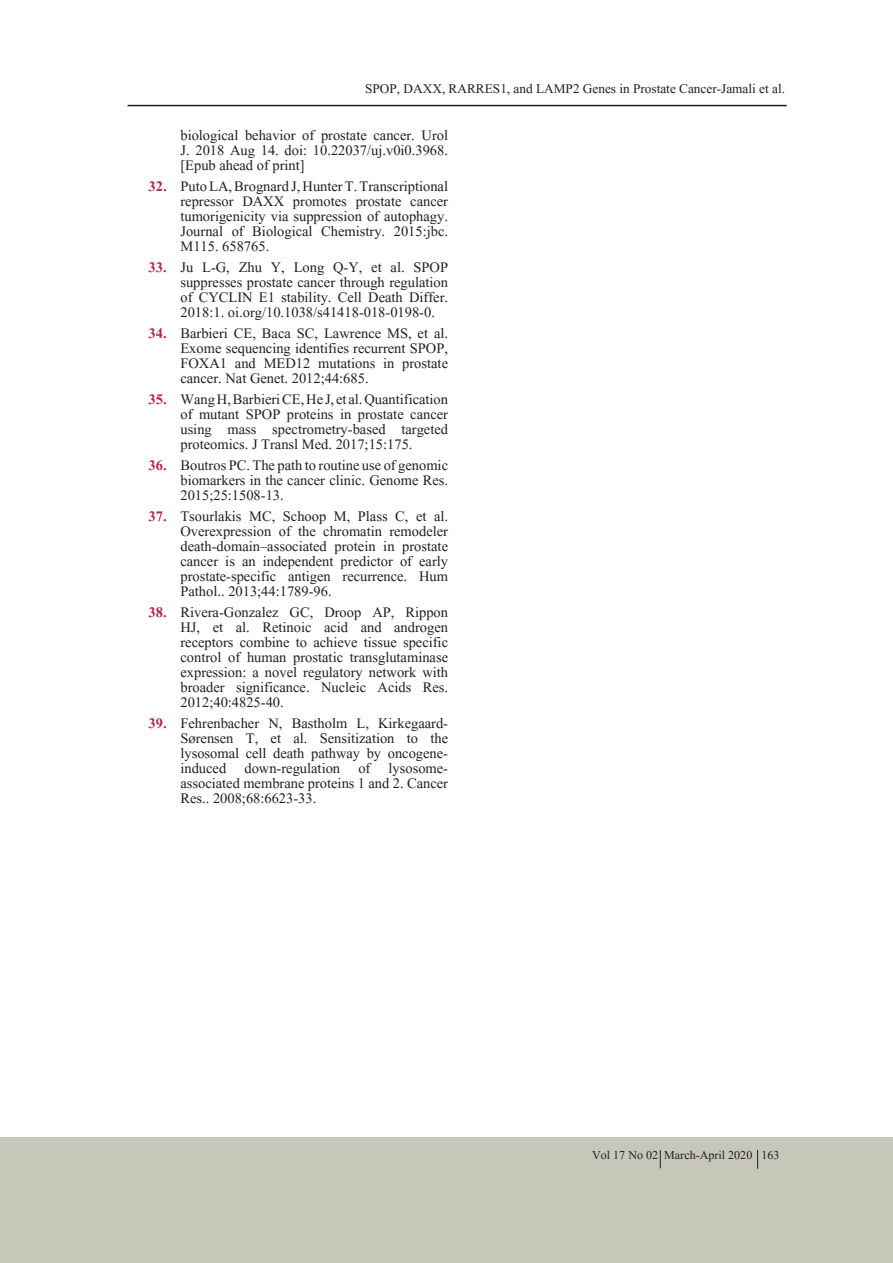
<style>
.page{position:relative;width:893px;height:1263px;background:#fff}
.page>*{position:absolute;margin:0;border:0;box-sizing:border-box;transform-origin:0 0}
.t1{font:18px/15px "Aparajita";color:#231f20;text-align:justify}
.t2{font:16.5px "Aparajita";color:#231f20}
.t3{font:15px "Aparajita";color:#231f20}
.s1{font-weight:700;color:#b62841}
</style>
<div class="page">
<div style="left:0;top:1137px;width:893px;height:126px;background:#c7c7b9"></div>
<hr style="left:128px;top:105px;width:659px;height:1px;background:#231f20">
<svg style="left:660px;top:1150px;width:1px;height:18px"></svg>
<svg style="left:757px;top:1150px;width:1px;height:19px"></svg>
<p class="t2" style="left:365px;top:80px;width:421px">SPOP, DAXX, RARRES1, and LAMP2 Genes in Prostate Cancer-Jamali et al.</p>
<p class="t1" style="left:180px;top:130px;width:269px">biological behavior of prostate cancer. Urol J. 2018 Aug 14. doi: 10.22037/uj.v0i0.3968. [Epub ahead of print]</p>
<p class="t1" style="left:180px;top:181px;width:269px;text-indent:-32px"><span class="s1">32.</span> Puto LA, Brognard J, Hunter T. Transcriptional repressor DAXX promotes prostate cancer tumorigenicity via suppression of autophagy.<br>Journal of Biological Chemistry. 2015:jbc.<br>M115. 658765.</p>
<p class="t1" style="left:180px;top:262px;width:269px;text-indent:-32px"><span class="s1">33.</span> Ju L-G, Zhu Y, Long Q-Y, et al. SPOP suppresses prostate cancer through regulation of CYCLIN E1 stability. Cell Death Differ.<br>2018:1. oi.org/10.1038/s41418-018-0198-0.</p>
<p class="t1" style="left:180px;top:328px;width:269px;text-indent:-32px"><span class="s1">34.</span> Barbieri CE, Baca SC, Lawrence MS, et al.<br>Exome sequencing identifies recurrent SPOP, FOXA1 and MED12 mutations in prostate cancer. Nat Genet. 2012;44:685.</p>
<p class="t1" style="left:180px;top:394px;width:269px;text-indent:-32px"><span class="s1">35.</span> Wang H, Barbieri CE, He J, et al. Quantification of mutant SPOP proteins in prostate cancer using mass spectrometry-based targeted proteomics. J Transl Med. 2017;15:175.</p>
<p class="t1" style="left:180px;top:460px;width:269px;text-indent:-32px"><span class="s1">36.</span> Boutros PC. The path to routine use of genomic biomarkers in the cancer clinic. Genome Res.<br>2015;25:1508-13.</p>
<p class="t1" style="left:180px;top:511px;width:269px;text-indent:-32px"><span class="s1">37.</span> Tsourlakis MC, Schoop M, Plass C, et al.<br>Overexpression of the chromatin remodeler death-domain–associated protein in prostate cancer is an independent predictor of early prostate-specific antigen recurrence. Hum Pathol.. 2013;44:1789-96.</p>
<p class="t1" style="left:180px;top:607px;width:269px;text-indent:-32px"><span class="s1">38.</span> Rivera-Gonzalez GC, Droop AP, Rippon HJ, et al. Retinoic acid and androgen receptors combine to achieve tissue specific control of human prostatic transglutaminase expression: a novel regulatory network with broader significance. Nucleic Acids Res.<br>2012;40:4825-40.</p>
<p class="t1" style="left:180px;top:718px;width:269px;text-indent:-32px"><span class="s1">39.</span> Fehrenbacher N, Bastholm L, Kirkegaard-Sørensen T, et al. Sensitization to the lysosomal cell death pathway by oncogene&shy;induced down-regulation of lysosome&shy;associated membrane proteins 1 and 2. Cancer Res.. 2008;68:6623-33.</p>
<p class="t3" style="left:592px;top:1148px;width:189px">Vol 17 No 02 March-April 2020 163</p>
</div>
